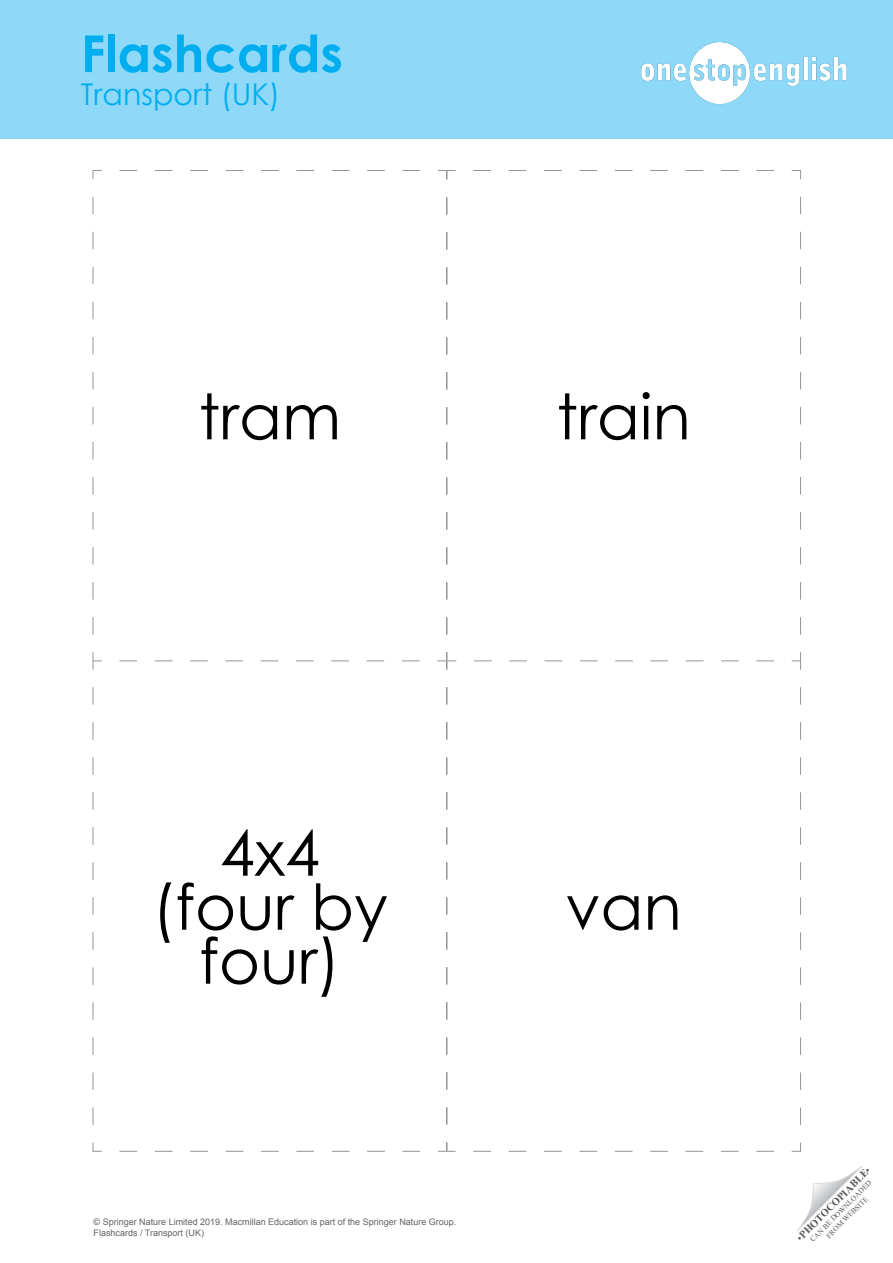
<style>
.page{position:relative;width:893px;height:1263px;background:#fff}
.page>*{position:absolute;margin:0;border:0;box-sizing:border-box;transform-origin:0 0}
.t1{font:63px/54px "Century Gothic";color:#000;text-align:center}
.t2{font:700 51px "Century Gothic";color:#00aeef}
.t3{font:30px "Century Gothic";color:#00aeef}
.t4{font:700 10.5px "Times New Roman";color:#58595b}
.t5{font:9px/10.8px "Arial";color:#636466}
.t6{font:7.5px/9px "Times New Roman";color:#58595b;text-align:center}
.s1{font-weight:400}
</style>
<div class="page">
<div style="left:0;top:0;width:893px;height:139px;background:#8ed8f8"></div>
<svg style="left:797px;top:1166px;width:65px;height:65px"></svg>
<img style="left:641px;top:42px;width:206px;height:63px">
<svg style="left:474px;top:660px;width:300px;height:1px"></svg>
<svg style="left:92px;top:170px;width:354px;height:492px"></svg>
<svg style="left:800px;top:196px;width:1px;height:439px"></svg>
<svg style="left:800px;top:687px;width:1px;height:438px"></svg>
<svg style="left:792px;top:652px;width:9px;height:18px"></svg>
<svg style="left:120px;top:1151px;width:301px;height:1px"></svg>
<svg style="left:92px;top:660px;width:10px;height:492px"></svg>
<svg style="left:446px;top:197px;width:1px;height:438px"></svg>
<svg style="left:446px;top:170px;width:355px;height:10px"></svg>
<svg style="left:446px;top:687px;width:1px;height:438px"></svg>
<svg style="left:438px;top:1142px;width:363px;height:10px"></svg>
<svg style="left:437px;top:652px;width:19px;height:18px"></svg>
<h2 class="t2" style="left:81px;top:15px;width:264px">Flashcards</h2>
<h3 class="t3" style="left:81px;top:73px;width:201px">Transport (UK)</h3>
<h1 class="t1" style="left:199px;top:389px;width:144px">tram</h1>
<h1 class="t1" style="left:556px;top:389px;width:136px">train</h1>
<h1 class="t1" style="left:152px;top:825px;width:237px">4x4 (four by four)</h1>
<p class="t5" style="left:94px;top:1217px;width:364px">© Springer Nature Limited 2019. Macmillan Education is part of the Springer Nature Group.<br>Flashcards / Transport (UK)</p>
<h1 class="t1" style="left:565px;top:879px;width:118px">van</h1>
<p class="t4" style="left:793px;top:1234px;width:101px;rotate:-45deg"><span class="s1">•</span>PHOTOCOPIABLE<span class="s1">•</span></p>
<p class="t6" style="left:808px;top:1237px;width:85px;rotate:-45deg">CAN BE DOWNLOADED<br>FROM WEBSITE</p>
</div>
